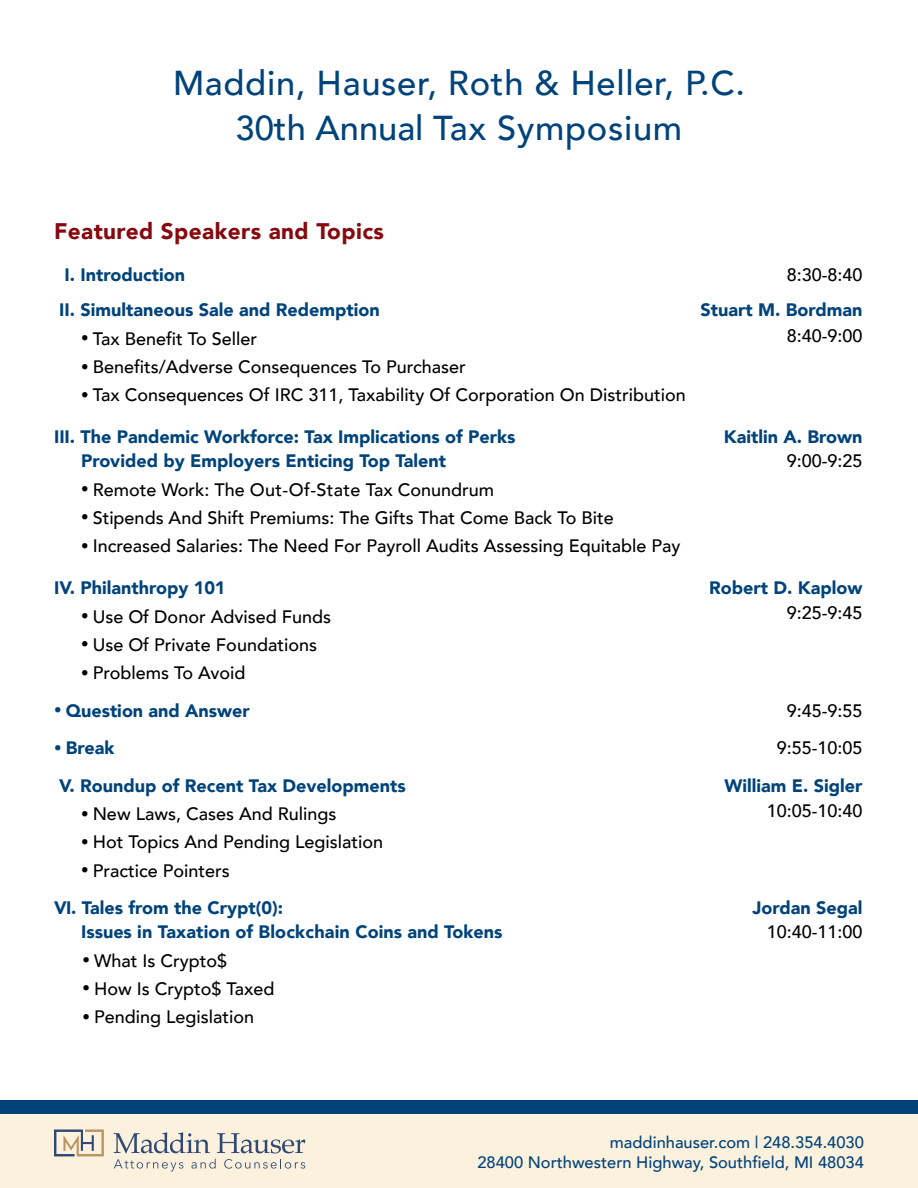
<style>
.page{position:relative;width:918px;height:1188px;background:#fff}
.page>*{position:absolute;margin:0;border:0;box-sizing:border-box;transform-origin:0 0}
.t1{font:500 34.5px/45px "Avenir";letter-spacing:.02em;color:#00437b;text-align:center}
.t2{font:900 22.5px "Avenir";letter-spacing:.02em;color:#86090f}
.t3{font:500 18px "Avenir";color:#000}
.t4{font:900 18px/37.5px "Avenir";color:#00437b}
.t5{font:500 16.5px/19.8px "Avenir";color:#00437b;text-align:right}
.s1{font-size:15px}
.s2{font-weight:500;font-size:15px}
.s3{font-weight:500;font-size:15px;color:#000}
.s4{font-weight:500;color:#000}
</style>
<div class="page">
<div style="left:0;top:1107px;width:918px;height:81px;background:#fbf1dd"></div>
<div style="left:0;top:1100px;width:918px;height:14px;background:#00437b"></div>
<svg style="left:54px;top:1130px;width:50px;height:26px"></svg>
<svg style="left:114px;top:1132px;width:96px;height:21px"></svg>
<svg style="left:217px;top:1133px;width:88px;height:20px"></svg>
<svg style="left:114px;top:1159px;width:69px;height:13px"></svg>
<svg style="left:191px;top:1159px;width:25px;height:10px"></svg>
<svg style="left:224px;top:1159px;width:81px;height:10px"></svg>
<h1 class="t1" style="left:173px;top:59px;width:573px">Maddin, Hauser, Roth &amp; Heller, P.C.<br>30th Annual Tax Symposium</h1>
<p class="t2" style="left:54px;top:211px;width:332px">Featured Speakers and Topics</p>
<p class="t4" style="left:65px;top:256px;width:122px">I. Introduction</p>
<p class="t3" style="left:787px;top:259px;width:77px">8:30-8:40</p>
<p class="t4" style="left:59px;top:291px;width:322px">II. Simultaneous Sale and Redemption</p>
<p class="t4" style="left:701px;top:291px;width:163px">Stuart M. Bordman</p>
<p class="t3" style="left:81px;top:323px;width:178px"><span class="s1">•</span> Tax Benefit To Seller</p>
<p class="t3" style="left:787px;top:320px;width:77px">8:40-9:00</p>
<p class="t3" style="left:81px;top:351px;width:386px"><span class="s1">•</span> Benefits/Adverse Consequences To Purchaser</p>
<p class="t3" style="left:81px;top:380px;width:606px"><span class="s1">•</span> Tax Consequences Of IRC 311, Taxability Of Corporation On Distribution</p>
<p class="t4" style="left:54px;top:418px;width:463px">III. The Pandemic Workforce: Tax Implications of Perks</p>
<p class="t4" style="left:724px;top:418px;width:140px">Kaitlin A. Brown</p>
<p class="t4" style="left:81px;top:442px;width:367px">Provided by Employers Enticing Top Talent</p>
<p class="t3" style="left:787px;top:445px;width:77px">9:00-9:25</p>
<p class="t3" style="left:81px;top:474px;width:415px"><span class="s1">•</span> Remote Work: The Out-Of-State Tax Conundrum</p>
<p class="t3" style="left:81px;top:502px;width:534px"><span class="s1">•</span> Stipends And Shift Premiums: The Gifts That Come Back To Bite</p>
<p class="t3" style="left:81px;top:530px;width:601px"><span class="s1">•</span> Increased Salaries: The Need For Payroll Audits Assessing Equitable Pay</p>
<p class="t4" style="left:54px;top:569px;width:173px">IV. Philanthropy 101</p>
<p class="t4" style="left:709px;top:569px;width:155px">Robert D. Kaplow</p>
<p class="t3" style="left:81px;top:601px;width:252px"><span class="s1">•</span> Use Of Donor Advised Funds</p>
<p class="t3" style="left:787px;top:598px;width:77px">9:25-9:45</p>
<p class="t3" style="left:81px;top:629px;width:238px"><span class="s1">•</span> Use Of Private Foundations</p>
<p class="t3" style="left:81px;top:657px;width:166px"><span class="s1">•</span> Problems To Avoid</p>
<p class="t4" style="left:54px;top:691px;width:197px"><span class="s2">•</span> Question and Answer</p>
<p class="t3" style="left:787px;top:695px;width:77px">9:45-9:55</p>
<p class="t4" style="left:54px;top:729px;width:62px"><span class="s2">•</span> Break</p>
<p class="t3" style="left:777px;top:732px;width:87px">9:55-10:05</p>
<p class="t4" style="left:59px;top:766px;width:348px">V. Roundup of Recent Tax Developments</p>
<p class="t4" style="left:724px;top:766px;width:140px">William E. Sigler</p>
<p class="t3" style="left:81px;top:798px;width:257px"><span class="s1">•</span> New Laws, Cases And Rulings</p>
<p class="t3" style="left:767px;top:795px;width:97px">10:05-10:40</p>
<p class="t3" style="left:81px;top:827px;width:304px"><span class="s1">•</span> Hot Topics And Pending Legislation</p>
<p class="t4" style="left:54px;top:851px;width:231px;text-indent:27px"><span class="s3">•</span> <span class="s4">Practice Pointers<br></span>VI. Tales from the Crypt(0):</p>
<p class="t4" style="left:753px;top:889px;width:111px">Jordan Segal</p>
<p class="t4" style="left:81px;top:913px;width:423px">Issues in Taxation of Blockchain Coins and Tokens</p>
<p class="t3" style="left:767px;top:916px;width:97px">10:40-11:00</p>
<p class="t3" style="left:82px;top:945px;width:146px"><span class="s1">•</span> What Is Crypto$</p>
<p class="t3" style="left:82px;top:973px;width:194px"><span class="s1">•</span> How Is Crypto$ Taxed</p>
<p class="t3" style="left:82px;top:1001px;width:173px"><span class="s1">•</span> Pending Legislation</p>
<p class="t5" style="left:477px;top:1132px;width:388px">maddinhauser.com | 248.354.4030<br>28400 Northwestern Highway, Southfield, MI 48034</p>
</div>
